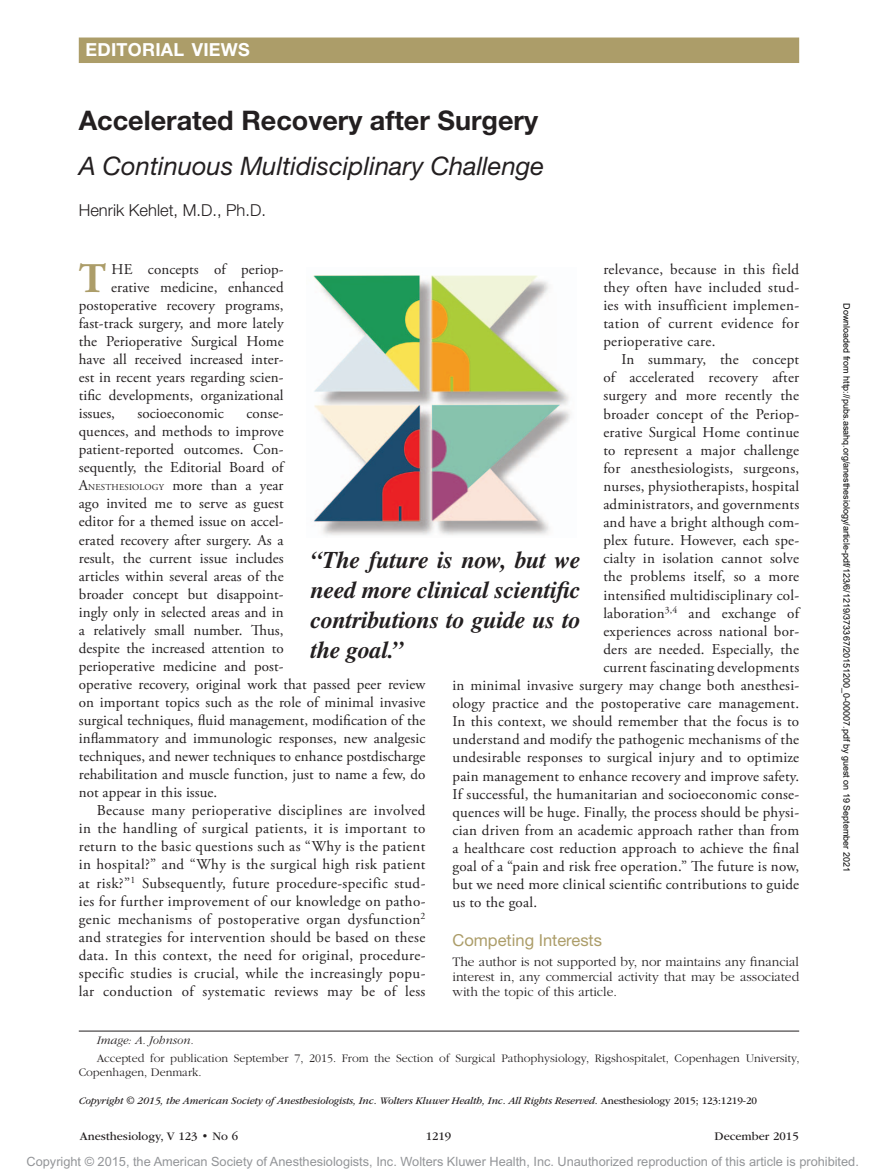
<style>
.page{position:relative;width:878px;height:1175px;background:#fff}
.page>*{position:absolute;margin:0;border:0;box-sizing:border-box;transform-origin:0 0}
.t1{font:700 42.15px "Adobe Garamond Pro";color:#ac9d69}
.t2{font:700 27px "Helvetica Neue LT Std";color:#231f20}
.t3{font:italic 25.5px "Helvetica Neue LT Std";color:#231f20}
.t4{font:italic 700 24px/30px "Times";letter-spacing:-.01em;color:#231f20;text-align:justify}
.t5{font:700 18px "Helvetica Neue LT Std";letter-spacing:.015em;color:#fff}
.t6{font:300 16.5px "Helvetica Neue LT Std";color:#231f20}
.t7{font:16.5px "Helvetica Neue LT Std";color:#ac9d69}
.t8{font:15px/18px "Adobe Garamond Pro";letter-spacing:.015em;color:#231f20;text-align:justify}
.t9{font:300 13.5px/15.1px "ITC Garamond Std";color:#231f20;text-align:justify}
.t10{font:12.75px "Arial MT Std";color:#939598}
.t11{font:300 12px/13.5px "ITC Garamond Std";color:#231f20}
.t12{font:12px "ITC Garamond Std";color:#231f20}
.t13{font:italic 300 12px "ITC Garamond Std";color:#231f20}
.t14{font:italic 10.5px "ITC Garamond Std";letter-spacing:-.01em;color:#231f20}
.t15{font:9px "Arial";color:#000}
.s1{font-size:9px}
.s2{font-style:normal}
</style>
<div class="page">
<hr style="left:79px;top:1030px;width:720px;height:1px;background:#231f20">
<img style="left:313px;top:275px;width:257px;height:260px">
<div style="left:79px;top:38px;width:720px;height:25px;background:#ac9d69"></div>
<p class="t5" style="left:86px;top:38px;width:166px">EDITORIAL VIEWS</p>
<h2 class="t2" style="left:79px;top:104px;width:461px">Accelerated Recovery after Surgery</h2>
<h3 class="t3" style="left:79px;top:151px;width:467px">A Continuous Multidisciplinary Challenge</h3>
<p class="t6" style="left:79px;top:200px;width:189px">Henrik Kehlet, M.D., Ph.D.</p>
<h1 class="t1" style="left:79px;top:254px;width:29px">T</h1>
<p class="t8" style="left:111px;top:260px;width:174px">he concepts of periop-</p>
<p class="t8" style="left:603px;top:260px;width:197px">relevance, because in this field they often have included stud&shy;ies with insufficient implemen&shy;tation of current evidence for perioperative care.</p>
<p class="t8" style="left:621px;top:351px;width:179px">In summary, the concept</p>
<p class="t8" style="left:603px;top:369px;width:197px">of accelerated recovery after</p>
<p class="t8" style="left:603px;top:387px;width:197px">surgery and more recently the</p>
<p class="t8" style="left:603px;top:405px;width:197px">broader concept of the Periop-</p>
<p class="t8" style="left:603px;top:423px;width:197px">erative Surgical Home continue</p>
<p class="t8" style="left:603px;top:441px;width:197px">to represent a major challenge</p>
<p class="t8" style="left:603px;top:459px;width:197px">for anesthesiologists, surgeons,</p>
<p class="t8" style="left:603px;top:478px;width:197px">nurses, physiotherapists, hospital</p>
<p class="t8" style="left:603px;top:496px;width:197px">administrators, and governments</p>
<p class="t8" style="left:603px;top:514px;width:197px">and have a bright although com-</p>
<p class="t8" style="left:603px;top:532px;width:197px">plex future. However, each spe-</p>
<p class="t8" style="left:603px;top:550px;width:197px">cialty in isolation cannot solve</p>
<p class="t8" style="left:603px;top:568px;width:197px">the problems itself, so a more</p>
<p class="t8" style="left:603px;top:586px;width:197px">intensified multidisciplinary col-</p>
<p class="t8" style="left:603px;top:604px;width:197px">laboration<sup>3,4</sup> and exchange of</p>
<p class="t8" style="left:603px;top:622px;width:197px">experiences across national bor-</p>
<p class="t8" style="left:603px;top:640px;width:197px">ders are needed. Especially, the</p>
<p class="t8" style="left:603px;top:658px;width:197px">current fascinating developments</p>
<p class="t8" style="left:452px;top:677px;width:348px">in minimal invasive surgery may change both anesthesi-</p>
<p class="t8" style="left:452px;top:695px;width:348px">ology practice and the postoperative care management.</p>
<p class="t8" style="left:452px;top:713px;width:348px">In this context, we should remember that the focus is to</p>
<p class="t8" style="left:452px;top:731px;width:348px">understand and modify the pathogenic mechanisms of the</p>
<p class="t8" style="left:452px;top:749px;width:348px">undesirable responses to surgical injury and to optimize</p>
<p class="t8" style="left:452px;top:767px;width:348px">pain management to enhance recovery and improve safety.</p>
<p class="t8" style="left:452px;top:785px;width:348px">If successful, the humanitarian and socioeconomic conse-</p>
<p class="t8" style="left:452px;top:803px;width:348px">quences will be huge. Finally, the process should be physi-</p>
<p class="t8" style="left:452px;top:821px;width:348px">cian driven from an academic approach rather than from</p>
<p class="t8" style="left:452px;top:839px;width:348px">a healthcare cost reduction approach to achieve the final</p>
<p class="t8" style="left:452px;top:857px;width:348px">goal of a “pain and risk free operation.” The future is now,</p>
<p class="t8" style="left:452px;top:876px;width:348px">but we need more clinical scientific contributions to guide</p>
<p class="t8" style="left:452px;top:894px;width:86px">us to the goal.</p>
<p class="t7" style="left:452px;top:930px;width:151px">Competing Interests</p>
<p class="t9" style="left:452px;top:954px;width:348px">The author is not supported by, nor maintains any financial interest in, any commercial activity that may be associated with the topic of this article.</p>
<p class="t8" style="left:111px;top:278px;width:174px">erative medicine, enhanced</p>
<p class="t8" style="left:79px;top:296px;width:206px">postoperative recovery programs,</p>
<p class="t8" style="left:79px;top:315px;width:207px">fast-track surgery, and more lately</p>
<p class="t8" style="left:79px;top:333px;width:206px">the Perioperative Surgical Home</p>
<p class="t8" style="left:79px;top:351px;width:206px">have all received increased inter-</p>
<p class="t8" style="left:79px;top:369px;width:206px">est in recent years regarding scien-</p>
<p class="t8" style="left:79px;top:387px;width:206px">tific developments, organizational</p>
<p class="t8" style="left:79px;top:405px;width:38px">issues,</p>
<p class="t8" style="left:138px;top:405px;width:88px">socioeconomic</p>
<p class="t8" style="left:79px;top:405px;width:348px;text-align:left;text-indent:168px">conse-<br>quences, and methods to improve<br>patient-reported outcomes. Con-<br>sequently, the Editorial Board of<br>A<span class="s1">nesthes iology</span> more than a year<br>ago invited me to serve as guest<br>editor for a themed issue on accel-<br>erated recovery after surgery. As a<br>result, the current issue includes<br>articles within several areas of the<br>broader concept but disappoint-<br>ingly only in selected areas and in<br>a relatively small number. Thus,<br>despite the increased attention to<br>perioperative medicine and post-<br>operative recovery, original work that passed peer review on important topics such as the role of minimal invasive surgical techniques, fluid management, modification of the inflammatory and immunologic responses, new analgesic techniques, and newer techniques to enhance postdischarge rehabilitation and muscle function, just to name a few, do not appear in this issue.</p>
<p class="t8" style="left:79px;top:802px;width:348px;text-indent:18px">Because many perioperative disciplines are involved in the handling of surgical patients, it is important to return to the basic questions such as “Why is the patient in hospital?” and “Why is the surgical high risk patient at risk?”<sup>1</sup> Subsequently, future procedure-specific stud&shy;ies for further improvement of our knowledge on patho&shy;genic mechanisms of postoperative organ dysfunction<sup>2 </sup>and strategies for intervention should be based on these data. In this context, the need for original, procedure&shy;specific studies is crucial, while the increasingly popu&shy;lar conduction of systematic reviews may be of less</p>
<h3 class="t4" style="left:310px;top:544px;width:272px">“The future is now, but we need more clinical scientific contributions to guide us to the goal.”</h3>
<p class="t13" style="left:97px;top:1033px;width:99px">Image: A. Johnson.</p>
<p class="t11" style="left:79px;top:1051px;width:722px;text-indent:18px">Accepted for publication September 7, 2015. From the Section of Surgical Pathophysiology, Rigshospitalet, Copenhagen University,<br>Copenhagen, Denmark.</p>
<p class="t14" style="left:79px;top:1095px;width:679px">Copyright © 2015, the American Society of Anesthesiologists, Inc. Wolters Kluwer Health, Inc. All Rights Reserved. <span class="s2">Anesthesiology 2015; 123:1219-20</span></p>
<p class="t12" style="left:80px;top:1130px;width:160px">Anesthesiology, V 123 • No 6</p>
<p class="t12" style="left:426px;top:1130px;width:27px">1219</p>
<p class="t12" style="left:714px;top:1130px;width:86px">December 2015</p>
<p class="t15" style="left:850px;top:303px;width:570px;rotate:90deg">Downloaded from http://pubs.asahq.org/anesthesiology/article-pdf/123/6/1219/373367/20151200_0-00007.pdf by guest on 19 September 2021</p>
<p class="t10" style="left:27px;top:1154px;width:833px">Copyright © 2015, the American Society of Anesthesiologists, Inc. Wolters Kluwer Health, Inc. Unauthorized reproduction of this article is prohibited.</p>
</div>
